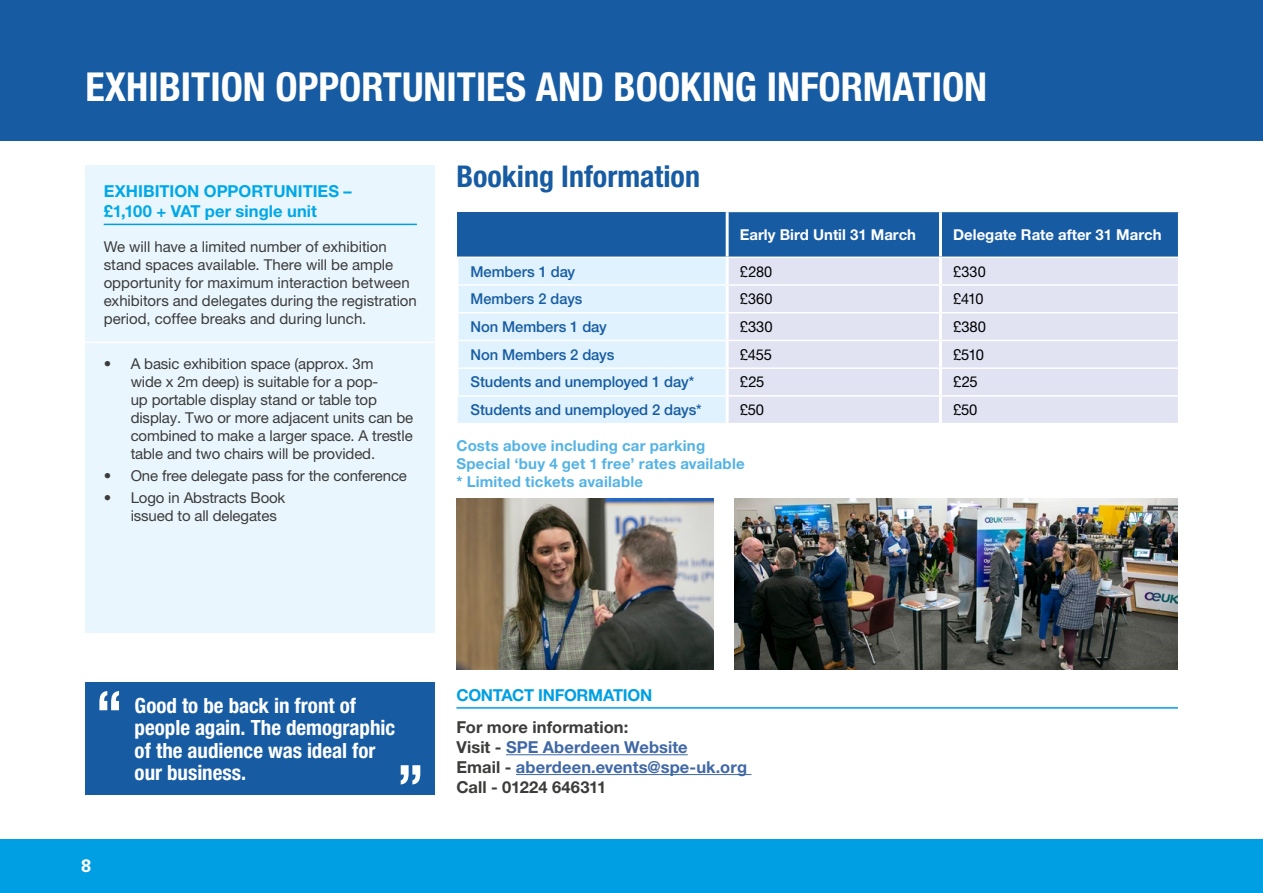
<style>
.page{position:relative;width:1263px;height:893px;background:#fff}
.page>*{position:absolute;margin:0;border:0;box-sizing:border-box;transform-origin:0 0}
.t1{font:700 condensed 60px "Helvetica Neue LT Pro";color:#fff}
.t2{font:700 condensed 39.9px "Helvetica Neue LT Pro";color:#fff}
.t3{font:700 condensed 30px "Helvetica Neue LT Pro";color:#175ca3}
.t4{font:700 condensed 21px/22.5px "Helvetica Neue LT Pro";color:#fff}
.t5{font:700 18px "Univers LT Std";color:#fff}
.t6{font:700 16.5px/19.8px "Helvetica Neue LT Pro";letter-spacing:.005em;color:#3c3c3b}
.t7{font:700 16.5px/19.8px "Helvetica Neue LT Pro";color:#00a8e7}
.t8{font:700 16.5px "Helvetica Neue LT Pro";letter-spacing:-.015em;color:#009fe3}
.t9{font:15px/18px "Helvetica Neue LT Pro";letter-spacing:-.01em;color:#3c3c3b}
.t10{font:500 15px "Helvetica Neue LT Pro";color:#175ca3}
.t11{font:700 15px/18px "Helvetica Neue LT Pro";letter-spacing:.015em;color:#53b3e6}
.t12{font:700 15px "Helvetica Neue LT Pro";color:#fff}
.t13{font:15px "Helvetica Neue LT Pro";letter-spacing:-.005em;color:#000}
.t14{font:15px "Helvetica Neue LT Pro";letter-spacing:-.005em;color:#000;scale:.96 1}
.t15{font:500 15px "Helvetica Neue LT Pro";color:#175ca3;scale:.96 1}
.s1{color:#3f68a5}
</style>
<div class="page">
<div style="left:0;top:0;width:1263px;height:140px;background:#175ca3"></div>
<div style="left:0;top:840px;width:1263px;height:53px;background:#009fe3"></div>
<div style="left:85px;top:166px;width:350px;height:467px;background:#eaf6fe"></div>
<hr style="left:104px;top:224px;width:313px;height:1px;background:#009fe3">
<hr style="left:456px;top:707px;width:722px;height:2px;background:#009fe3">
<hr style="left:506px;top:754px;width:182px;height:1px;background:#3f68a5">
<hr style="left:516px;top:774px;width:235px;height:1px;background:#3f68a5">
<hr style="left:85px;top:342px;width:350px;height:1px;background:#fff">
<svg style="left:457px;top:212px;width:721px;height:211px;background:#b6cbe5"></svg>
<hr style="left:726px;top:212px;width:3px;height:45px;background:#fff">
<hr style="left:457px;top:257px;width:270px;height:1px;background:#fff">
<hr style="left:727px;top:257px;width:213px;height:1px;background:#fff">
<hr style="left:940px;top:257px;width:238px;height:1px;background:#fff">
<hr style="left:457px;top:395px;width:270px;height:2px;background:#fff">
<hr style="left:727px;top:395px;width:213px;height:2px;background:#fff">
<hr style="left:940px;top:395px;width:238px;height:2px;background:#fff">
<hr style="left:939px;top:212px;width:3px;height:45px;background:#fff">
<div style="left:85px;top:682px;width:350px;height:113px;background:#175ca3"></div>
<img style="left:457px;top:499px;width:257px;height:171px">
<img style="left:735px;top:499px;width:443px;height:171px">
<h2 class="t2" style="left:85px;top:62px;width:903px">EXHIBITION OPPORTUNITIES AND BOOKING INFORMATION</h2>
<p class="t7" style="left:104px;top:181px;width:249px">EXHIBITION OPPORTUNITIES – £1,100 + VAT per single unit</p>
<p class="t9" style="left:104px;top:238px;width:315px">We will have a limited number of exhibition stand spaces available. There will be ample opportunity for maximum interaction between exhibitors and delegates during the registration period, coffee breaks and during lunch.</p>
<p class="t9" style="left:131px;top:354px;width:284px;text-indent:-27px">• A basic exhibition space (approx. 3m<br>wide x 2m deep) is suitable for a pop-<br>up portable display stand or table top display. Two or more adjacent units can be combined to make a larger space. A trestle table and two chairs will be provided.</p>
<p class="t9" style="left:104px;top:466px;width:305px">• One free delegate pass for the conference</p>
<p class="t9" style="left:131px;top:489px;width:156px;text-indent:-27px">• Logo in Abstracts Book issued to all delegates</p>
<h3 class="t3" style="left:456px;top:158px;width:245px">Booking Information</h3>
<p class="t12" style="left:740px;top:225px;width:178px">Early Bird Until 31 March</p>
<p class="t12" style="left:953px;top:225px;width:210px">Delegate Rate after 31 March</p>
<p class="t10" style="left:470px;top:262px;width:106px">Members 1 day</p>
<p class="t14" style="left:740px;top:262px;width:35px">£280</p>
<p class="t14" style="left:953px;top:262px;width:35px">£330</p>
<p class="t15" style="left:470px;top:290px;width:118px">Members 2 days</p>
<p class="t14" style="left:740px;top:290px;width:35px">£360</p>
<p class="t14" style="left:953px;top:290px;width:33px">£410</p>
<p class="t10" style="left:470px;top:318px;width:138px">Non Members 1 day</p>
<p class="t13" style="left:740px;top:318px;width:34px">£330</p>
<p class="t13" style="left:953px;top:318px;width:34px">£380</p>
<p class="t10" style="left:470px;top:345px;width:146px">Non Members 2 days</p>
<p class="t13" style="left:740px;top:345px;width:34px">£455</p>
<p class="t13" style="left:953px;top:345px;width:32px">£510</p>
<p class="t10" style="left:470px;top:373px;width:225px">Students and unemployed 1 day*</p>
<p class="t13" style="left:740px;top:373px;width:26px">£25</p>
<p class="t13" style="left:953px;top:373px;width:26px">£25</p>
<p class="t10" style="left:470px;top:401px;width:232px">Students and unemployed 2 days*</p>
<p class="t13" style="left:740px;top:401px;width:26px">£50</p>
<p class="t13" style="left:953px;top:401px;width:26px">£50</p>
<p class="t11" style="left:456px;top:436px;width:290px">Costs above including car parking<br>Special ‘buy 4 get 1 free’ rates available * Limited tickets available</p>
<h1 class="t1" style="left:95px;top:676px;width:29px">“</h1>
<h3 class="t4" style="left:135px;top:694px;width:262px">Good to be back in front of people again. The demographic of the audience was ideal for our business.</h3>
<h1 class="t1" style="left:397px;top:750px;width:29px">”</h1>
<p class="t5" style="left:81px;top:855px;width:12px">8</p>
<p class="t8" style="left:456px;top:685px;width:197px">CONTACT INFORMATION</p>
<p class="t6" style="left:456px;top:717px;width:292px">For more information:<br>Visit - <span class="s1">SPE Aberdeen Website<br></span>Email - <span class="s1">aberdeen.events@spe-uk.org<br></span>Call - 01224 646311</p>
</div>
